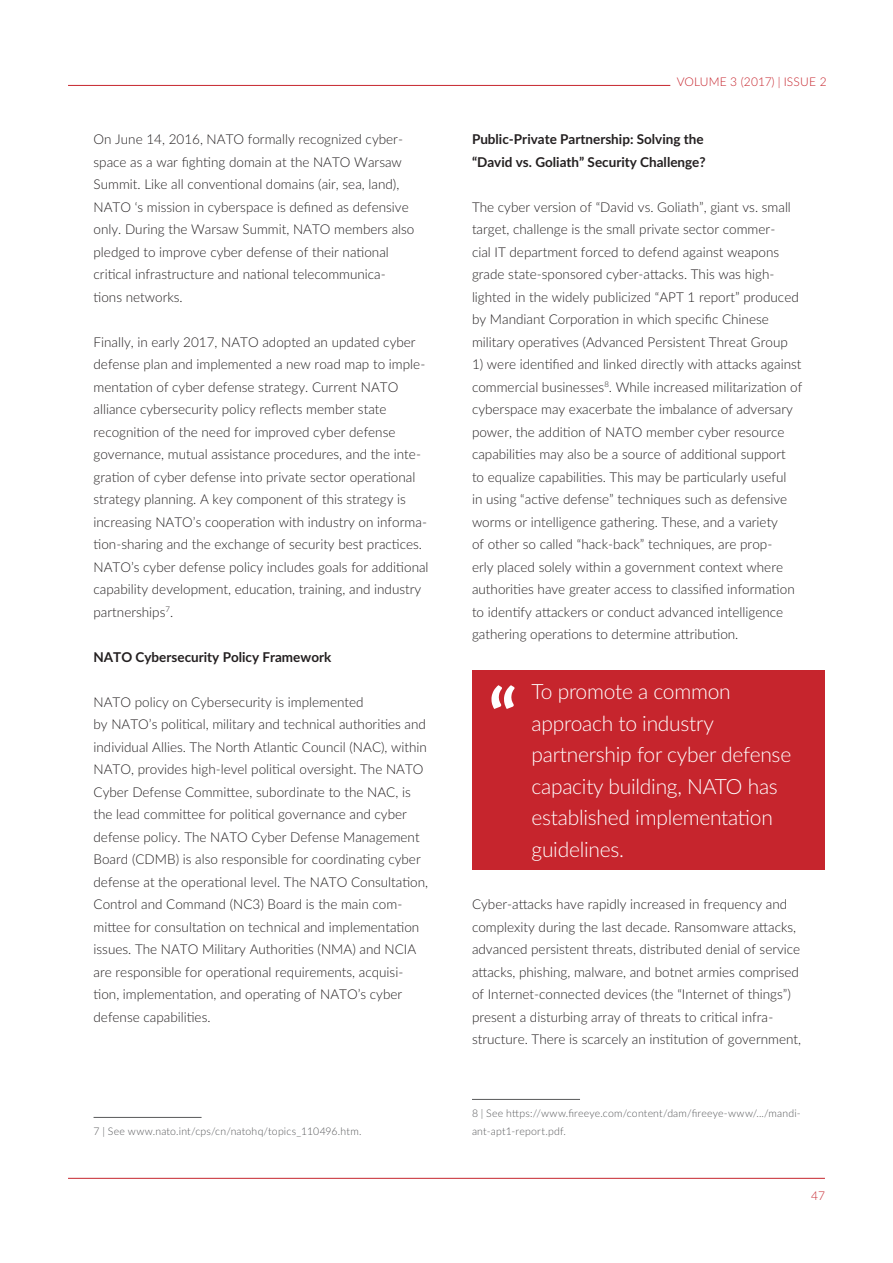
<style>
.page{position:relative;width:893px;height:1263px;background:#fff}
.page>*{position:absolute;margin:0;border:0;box-sizing:border-box;transform-origin:0 0}
.t1{font:300 21px/31.5px "Lato";letter-spacing:-.01em;color:#fff}
.t2{font:300 13.5px/22.5px "Lato";color:#231f20}
.t3{font:700 13.5px/22.5px "Lato";color:#231f20}
.t4{font:300 12px "Lato";letter-spacing:.01em;color:#c6252d}
.t5{font:300 10.5px/18px "Lato";letter-spacing:.015em;color:#57585a}
</style>
<div class="page">
<hr style="left:94px;top:1117px;width:108px;height:1px;background:#57585a">
<div style="left:472px;top:670px;width:353px;height:199px;background:#c6252d"></div>
<svg style="left:491px;top:685px;width:24px;height:24px"></svg>
<hr style="left:472px;top:1099px;width:108px;height:1px;background:#57585a">
<hr style="left:68px;top:1178px;width:757px;height:1px;background:#c6252d">
<hr style="left:68px;top:85px;width:602px;height:1px;background:#c6252d">
<p class="t2" style="left:94px;top:127px;width:322px">On June 14, 2016, NATO formally recognized cyber&shy;space as a war fighting domain at the NATO Warsaw Summit. Like all conventional domains (air, sea, land), NATO ‘s mission in cyberspace is defined as defensive only. During the Warsaw Summit, NATO members also pledged to improve cyber defense of their national critical infrastructure and national telecommunica&shy;tions networks.</p>
<p class="t2" style="left:94px;top:330px;width:337px">Finally, in early 2017, NATO adopted an updated cyber defense plan and implemented a new road map to imple&shy;mentation of cyber defense strategy. Current NATO alliance cybersecurity policy reflects member state recognition of the need for improved cyber defense governance, mutual assistance procedures, and the inte&shy;gration of cyber defense into private sector operational strategy planning. A key component of this strategy is increasing NATO’s cooperation with industry on informa&shy;tion-sharing and the exchange of security best practices.<br>NATO’s cyber defense policy includes goals for additional capability development, education, training, and industry partnerships<sup>7</sup>.</p>
<p class="t3" style="left:94px;top:645px;width:239px">NATO Cybersecurity Policy Framework</p>
<p class="t2" style="left:94px;top:690px;width:336px">NATO policy on Cybersecurity is implemented<br>by NATO’s political, military and technical authorities and individual Allies. The North Atlantic Council (NAC), within NATO, provides high-level political oversight. The NATO Cyber Defense Committee, subordinate to the NAC, is the lead committee for political governance and cyber defense policy. The NATO Cyber Defense Management Board (CDMB) is also responsible for coordinating cyber defense at the operational level. The NATO Consultation, Control and Command (NC3) Board is the main com&shy;mittee for consultation on technical and implementation issues. The NATO Military Authorities (NMA) and NCIA are responsible for operational requirements, acquisi&shy;tion, implementation, and operating of NATO’s cyber defense capabilities.</p>
<p class="t5" style="left:94px;top:1122px;width:269px">7 | See www.nato.int/cps/cn/natohq/topics_110496.htm.</p>
<p class="t4" style="left:677px;top:73px;width:152px">VOLUME 3 (2017) | ISSUE 2</p>
<p class="t3" style="left:472px;top:127px;width:235px">Public-Private Partnership: Solving the “David vs. Goliath” Security Challenge?</p>
<p class="t2" style="left:472px;top:195px;width:328px">The cyber version of “David vs. Goliath”, giant vs. small target, challenge is the small private sector commer-<br>cial IT department forced to defend against weapons grade state-sponsored cyber-attacks. This was high&shy;lighted in the widely publicized “APT 1 report” produced by Mandiant Corporation in which specific Chinese military operatives (Advanced Persistent Threat Group</p>
<p class="t2" style="left:472px;top:352px;width:332px">1) were identified and linked directly with attacks against commercial businesses<sup>8</sup>. While increased militarization of cyberspace may exacerbate the imbalance of adversary power, the addition of NATO member cyber resource capabilities may also be a source of additional support<br>to equalize capabilities. This may be particularly useful<br>in using “active defense” techniques such as defensive worms or intelligence gathering. These, and a variety<br>of other so called “hack-back” techniques, are prop-<br>erly placed solely within a government context where authorities have greater access to classified information to identify attackers or conduct advanced intelligence gathering operations to determine attribution.</p>
<h1 class="t1" style="left:531px;top:675px;width:261px">To promote a common approach to industry partnership for cyber defense capacity building, NATO has established implementation guidelines.</h1>
<p class="t2" style="left:472px;top:892px;width:331px">Cyber-attacks have rapidly increased in frequency and complexity during the last decade. Ransomware attacks, advanced persistent threats, distributed denial of service attacks, phishing, malware, and botnet armies comprised of Internet-connected devices (the “Internet of things”) present a disturbing array of threats to critical infra&shy;structure. There is scarcely an institution of government,</p>
<p class="t5" style="left:472px;top:1104px;width:330px">8 | See https://www.fireeye.com/content/dam/fireeye-www/.../mandi&shy;ant-apt1-report.pdf.</p>
<p class="t4" style="left:811px;top:1188px;width:15px">47</p>
</div>
